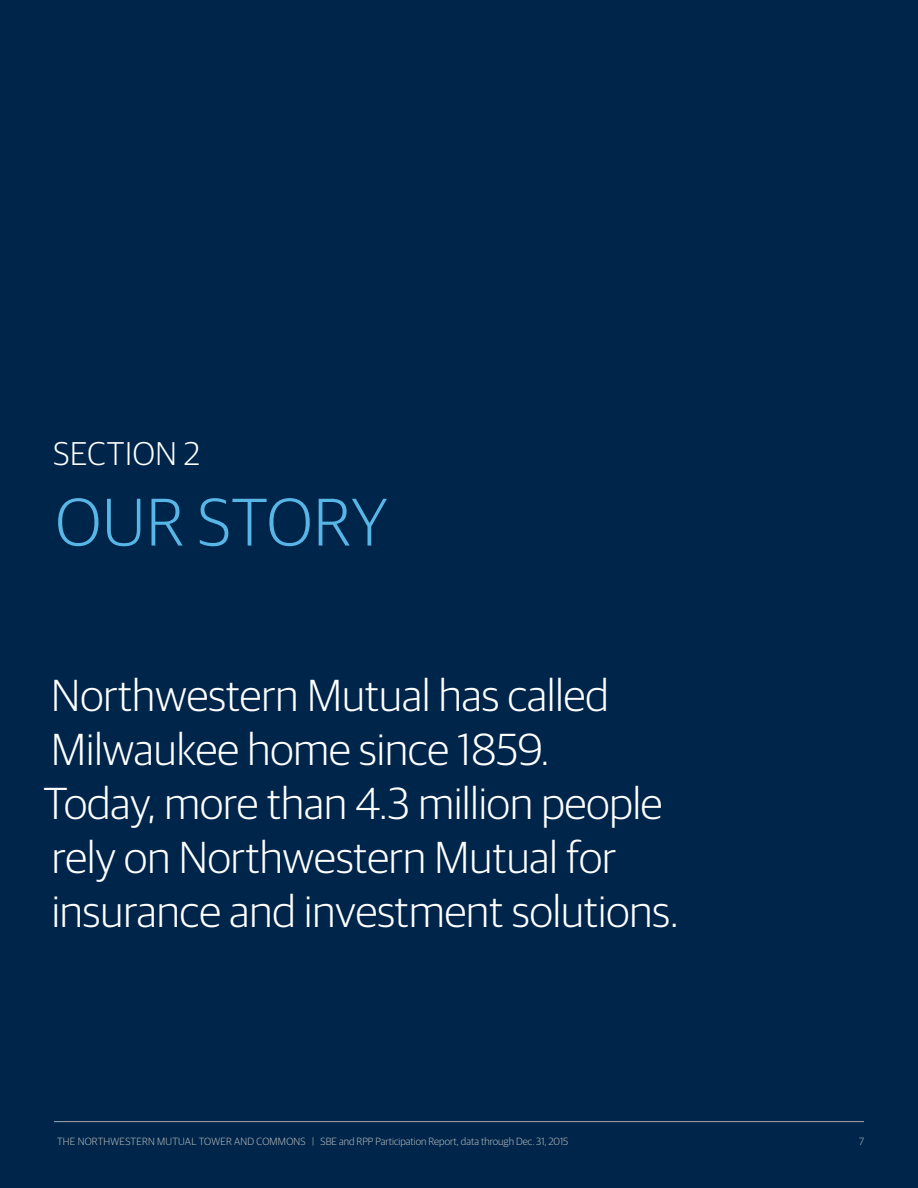
<style>
.page{position:relative;width:918px;height:1188px;background:#00254a}
.page>*{position:absolute;margin:0;border:0;box-sizing:border-box;transform-origin:0 0}
.t1{font:300 67.5px "Guardian Sans";letter-spacing:.01em;color:#58b6e7}
.t2{font:300 45px/54px "Guardian Sans";color:#fff}
.t3{font:300 33px "Guardian Sans";letter-spacing:.02em;color:#fff}
.t4{font:300 10.5px "Guardian Sans";color:#b8bbbc}
</style>
<div class="page">
<hr style="left:54px;top:1121px;width:810px;height:1px;background:#a6a9ae">
<p class="t3" style="left:53px;top:430px;width:148px">SECTION 2</p>
<h1 class="t1" style="left:56px;top:476px;width:333px">OUR STORY</h1>
<p class="t2" style="left:44px;top:665px;width:631px">Northwestern Mutual has called<br>Milwaukee home since 1859.<br>Today, more than 4.3 million people rely on Northwestern Mutual for insurance and investment solutions.</p>
<p class="t4" style="left:57px;top:1134px;width:513px">THE NORTHWESTERN MUTUAL TOWER AND COMMONS | SBE and RPP Participation Report, data through Dec. 31, 2015</p>
<p class="t4" style="left:859px;top:1134px;width:6px">7</p>
</div>
